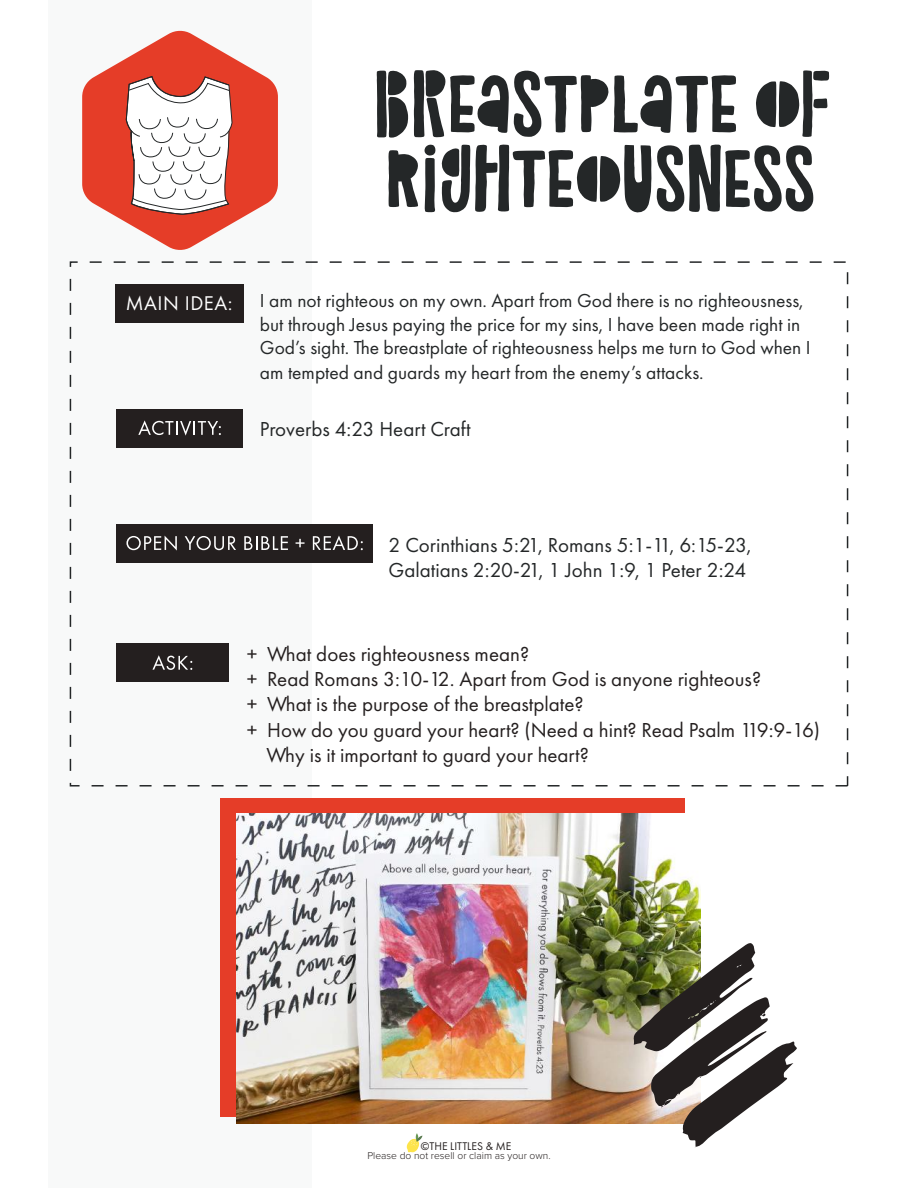
<style>
.page{position:relative;width:918px;height:1188px;background:#fff}
.page>*{position:absolute;margin:0;border:0;box-sizing:border-box;transform-origin:0 0}
.t1{font:21px "Futura PT";color:#241f1f}
.t2{font:21px/25.2px "Futura PT";color:#242728}
.t3{font:20.7px "Futura PT";letter-spacing:.025em;color:#fff}
.t4{font:19.5px/23.4px "Futura PT";color:#242728}
.t5{font:11.55px "Futura PT";color:#241f1f}
.t6{font:300 10.2px "Proxima Nova";color:#241f1f}
</style>
<div class="page">
<div style="left:48px;top:0;width:264px;height:1188px;background:#f8f9f9"></div>
<svg style="left:407px;top:1133px;width:16px;height:20px"></svg>
<div style="left:116px;top:409px;width:127px;height:38px;background:#241f1f"></div>
<svg style="left:138px;top:420px;width:83px;height:16px"></svg>
<div style="left:116px;top:524px;width:257px;height:38px;background:#241f1f"></div>
<svg style="left:126px;top:536px;width:51px;height:15px"></svg>
<svg style="left:185px;top:536px;width:51px;height:14px"></svg>
<svg style="left:244px;top:536px;width:44px;height:14px"></svg>
<svg style="left:296px;top:539px;width:9px;height:8px"></svg>
<svg style="left:313px;top:536px;width:50px;height:14px"></svg>
<div style="left:116px;top:643px;width:112px;height:39px;background:#241f1f"></div>
<svg style="left:152px;top:655px;width:40px;height:15px"></svg>
<div style="left:115px;top:285px;width:129px;height:38px;background:#241f1f"></div>
<div style="left:220px;top:798px;width:464px;height:318px;background:#e53d28"></div>
<svg style="left:82px;top:30px;width:196px;height:220px"></svg>
<svg style="left:377px;top:70px;width:452px;height:143px"></svg>
<img style="left:236px;top:814px;width:464px;height:309px">
<svg style="left:633px;top:943px;width:164px;height:205px"></svg>
<p class="t3" style="left:126px;top:291px;width:108px">MAIN IDEA:</p>
<p class="t4" style="left:260px;top:289px;width:552px">I am not righteous on my own. Apart from God there is no righteousness, but through Jesus paying the price for my sins, I have been made right in<br>God’s sight. The breastplate of righteousness helps me turn to God when I</p>
<p class="t4" style="left:260px;top:361px;width:445px">am tempted and guards my heart from the enemy’s attacks.</p>
<p class="t2" style="left:260px;top:416px;width:212px">Proverbs 4:23 Heart Craft</p>
<p class="t2" style="left:389px;top:532px;width:364px">2 Corinthians 5:21, Romans 5:1-11, 6:15-23,<br>Galatians 2:20-21, 1 John 1:9, 1 Peter 2:24</p>
<p class="t1" style="left:247px;top:641px;width:284px">+ What does righteousness mean?</p>
<p class="t1" style="left:247px;top:667px;width:516px">+ Read Romans 3:10-12. Apart from God is anyone righteous?</p>
<p class="t1" style="left:247px;top:692px;width:338px">+ What is the purpose of the breastplate?</p>
<p class="t1" style="left:247px;top:717px;width:575px">+ How do you guard your heart? (Need a hint? Read Psalm 119:9-16)</p>
<p class="t1" style="left:266px;top:742px;width:324px">Why is it important to guard your heart?</p>
<p class="t5" style="left:421px;top:1139px;width:92px">©THE LITTLES &amp; ME</p>
<p class="t6" style="left:367px;top:1148px;width:185px">Please do not resell or claim as your own.</p>
</div>
